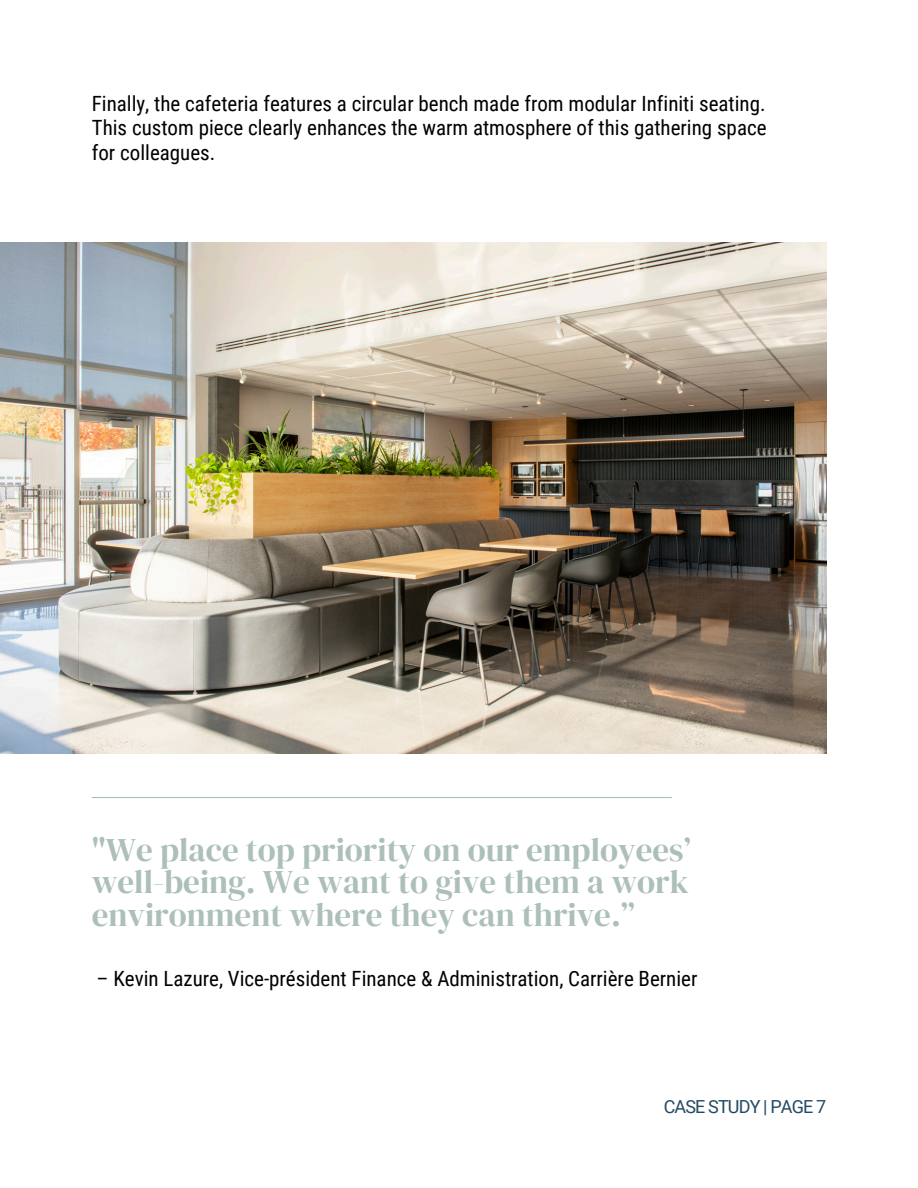
<style>
.page{position:relative;width:918px;height:1188px;background:#fff}
.page>*{position:absolute;margin:0;border:0;box-sizing:border-box;transform-origin:0 0}
.t1{font:33px/32.7px "DM Serif Display";color:#adbfba;text-align:justify}
.t2{font:21px/24.8px "Roboto Condensed";color:#000;text-align:justify}
.t3{font:18px "Roboto";letter-spacing:-.05em;color:#244a63}
</style>
<div class="page">
<img style="left:0;top:242px;width:826px;height:511px">
<hr style="left:92px;top:797px;width:580px;height:1px;background:#adbfba">
<h2 class="t2" style="left:92px;top:91px;width:676px">Finally, the cafeteria features a circular bench made from modular Infiniti seating.<br>This custom piece clearly enhances the warm atmosphere of this gathering space for colleagues.</h2>
<p class="t1" style="left:92px;top:833px;width:600px">"We place top priority on our employees’ well-being. We want to give them a work environment where they can thrive.”</p>
<h1 class="t2" style="left:97px;top:967px;width:602px">– Kevin Lazure, Vice-président Finance &amp; Administration, Carrière Bernier</h1>
<p class="t3" style="left:664px;top:1096px;width:164px">CASE STUDY | PAGE 7</p>
</div>
